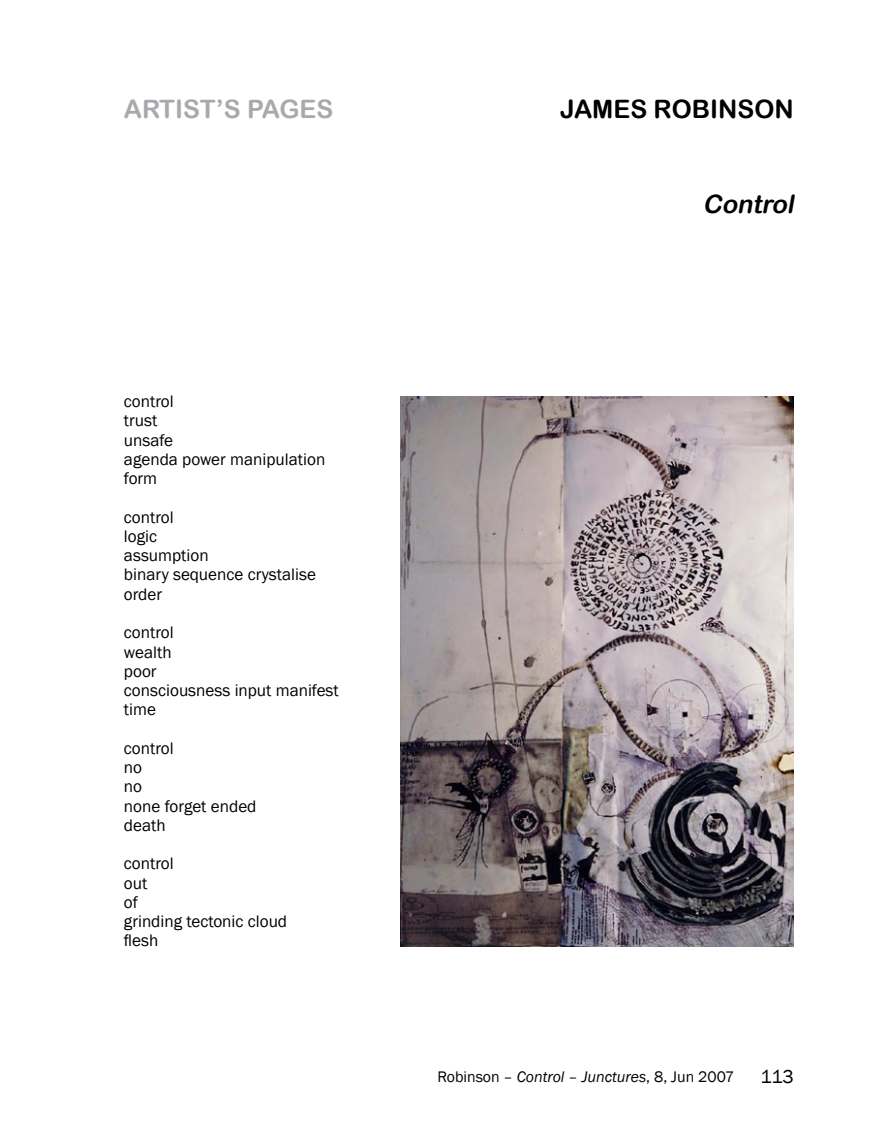
<style>
.page{position:relative;width:893px;height:1141px;background:#fff}
.page>*{position:absolute;margin:0;border:0;box-sizing:border-box;transform-origin:0 0}
.t1{font:25.38px "Arial Rounded MT Bold";color:#a7a9ac}
.t2{font:25.38px "Arial Rounded MT Bold";color:#000}
.t3{font:italic 25.38px "Arial Rounded MT Bold";color:#000}
.t4{font:19.25px "Franklin Gothic";color:#000}
.t5{font:17.15px/19.2px "Franklin Gothic";color:#000}
.t6{font:15.75px "Franklin Gothic";color:#000}
.s1{font-style:italic}
</style>
<div class="page">
<img style="left:400px;top:396px;width:394px;height:550px">
<h1 class="t1" style="left:124px;top:94px;width:211px">ARTIST’S PAGES</h1>
<h1 class="t2" style="left:560px;top:94px;width:235px">JAMES ROBI NSON</h1>
<p class="t5" style="left:124px;top:392px;width:203px">control<br>trust<br>unsafe<br>agenda power manipulation form</p>
<p class="t5" style="left:124px;top:508px;width:194px">control<br>logic<br>assumption<br>binary sequence crystalise order</p>
<p class="t5" style="left:124px;top:623px;width:216px">control<br>wealth<br>poor<br>consciousness input manifest time</p>
<p class="t5" style="left:124px;top:739px;width:134px">control<br>no<br>no<br>none forget ended death</p>
<p class="t5" style="left:124px;top:854px;width:165px">control<br>out<br>of<br>grinding tectonic cloud flesh</p>
<h1 class="t3" style="left:703px;top:189px;width:97px">Control</h1>
<p class="t6" style="left:437px;top:1067px;width:298px">Robinson – <span class="s1">Control</span> – <span class="s1">Junctures</span>, 8, Jun 2007</p>
<p class="t4" style="left:760px;top:1065px;width:35px">113</p>
</div>
